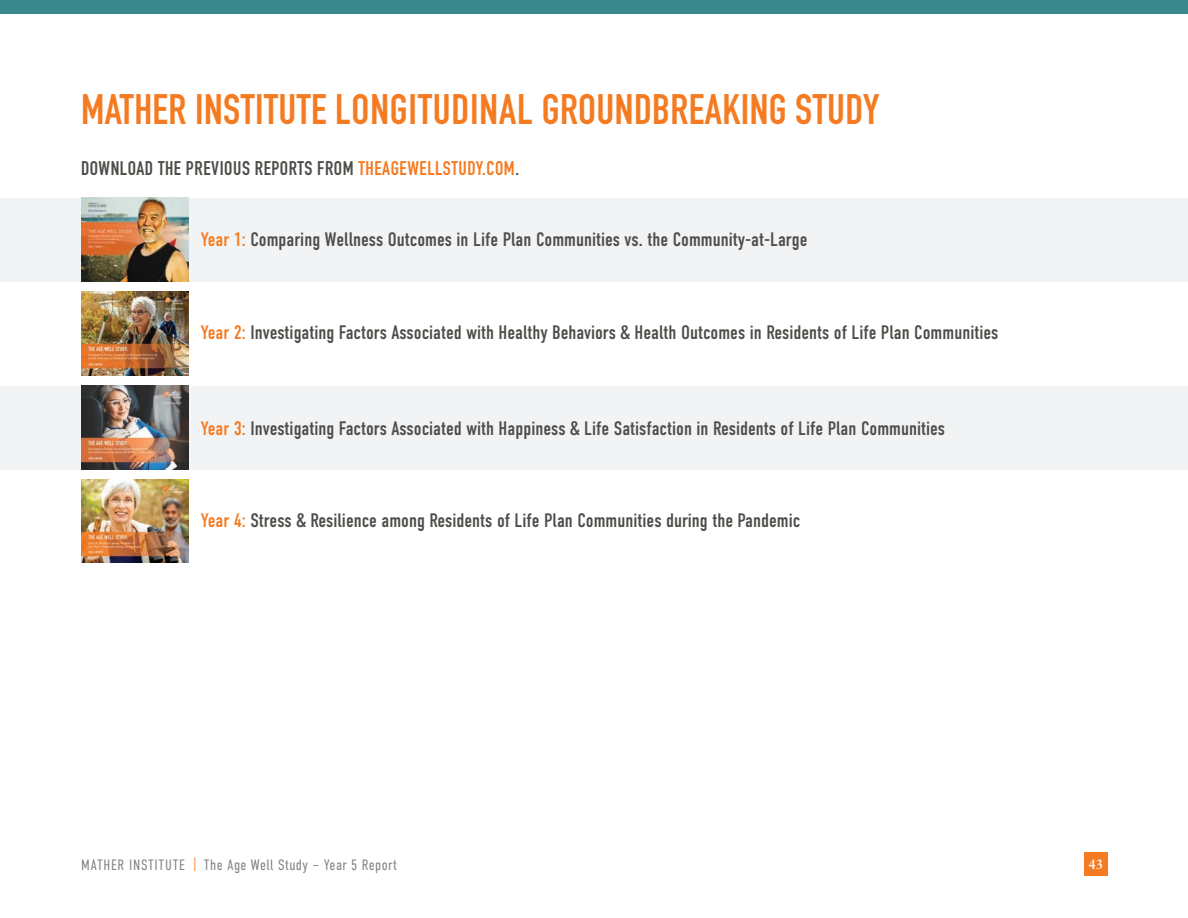
<style>
.page{position:relative;width:1188px;height:918px;background:#fff}
.page>*{position:absolute;margin:0;border:0;box-sizing:border-box;transform-origin:0 0}
.t1{font:700 42px "DIN Condensed";letter-spacing:.01em;color:#f47b21}
.t2{font:19.5px "DIN Condensed";color:#4e4d49}
.t3{font:700 19.5px "DIN Condensed";letter-spacing:.03em;color:#4e4d49}
.t4{font:300 15px "DIN Condensed";letter-spacing:.03em;color:#808285}
.t5{font:700 13.5px "Sabon LT Pro";color:#fff}
.s1{color:#f47b21}
</style>
<div class="page">
<div style="left:1084px;top:852px;width:24px;height:24px;background:#f47b21"></div>
<div style="left:0;top:198px;width:1188px;height:83px;background:#f2f3f4"></div>
<div style="left:0;top:386px;width:1188px;height:83px;background:#f2f3f4"></div>
<div style="left:0;top:0;width:1188px;height:14px;background:#38888d"></div>
<img style="left:81px;top:292px;width:108px;height:83px">
<img style="left:81px;top:386px;width:108px;height:83px">
<img style="left:81px;top:198px;width:108px;height:83px">
<img style="left:81px;top:480px;width:108px;height:83px">
<h1 class="t1" style="left:81px;top:81px;width:800px">MATHER INSTITUTE LONGITUDINAL GROUNDBREAKING STUDY</h1>
<p class="t3" style="left:81px;top:155px;width:439px">DOWNLOAD THE PREVIOUS REPORTS FROM <span class="s1">THEAGEWELLSTUDY.COM</span>.</p>
<p class="t2" style="left:201px;top:229px;width:608px"><span class="s1">Year 1:</span> Comparing Wellness Outcomes in Life Plan Communities vs. the Community-at-Large</p>
<p class="t2" style="left:201px;top:322px;width:799px"><span class="s1">Year 2:</span> Investigating Factors Associated with Healthy Behaviors &amp; Health Outcomes in Residents of Life Plan Communities</p>
<p class="t2" style="left:201px;top:418px;width:746px"><span class="s1">Year 3:</span> Investigating Factors Associated with Happiness &amp; Life Satisfaction in Residents of Life Plan Communities</p>
<p class="t2" style="left:201px;top:509px;width:601px"><span class="s1">Year 4:</span> Stress &amp; Resilience among Residents of Life Plan Communities during the Pandemic</p>
<p class="t4" style="left:81px;top:856px;width:317px">MATHER INSTITUTE <span class="s1">|</span> The Age Well Study – Year 5 Report</p>
<p class="t5" style="left:1088px;top:856px;width:17px">43</p>
</div>
